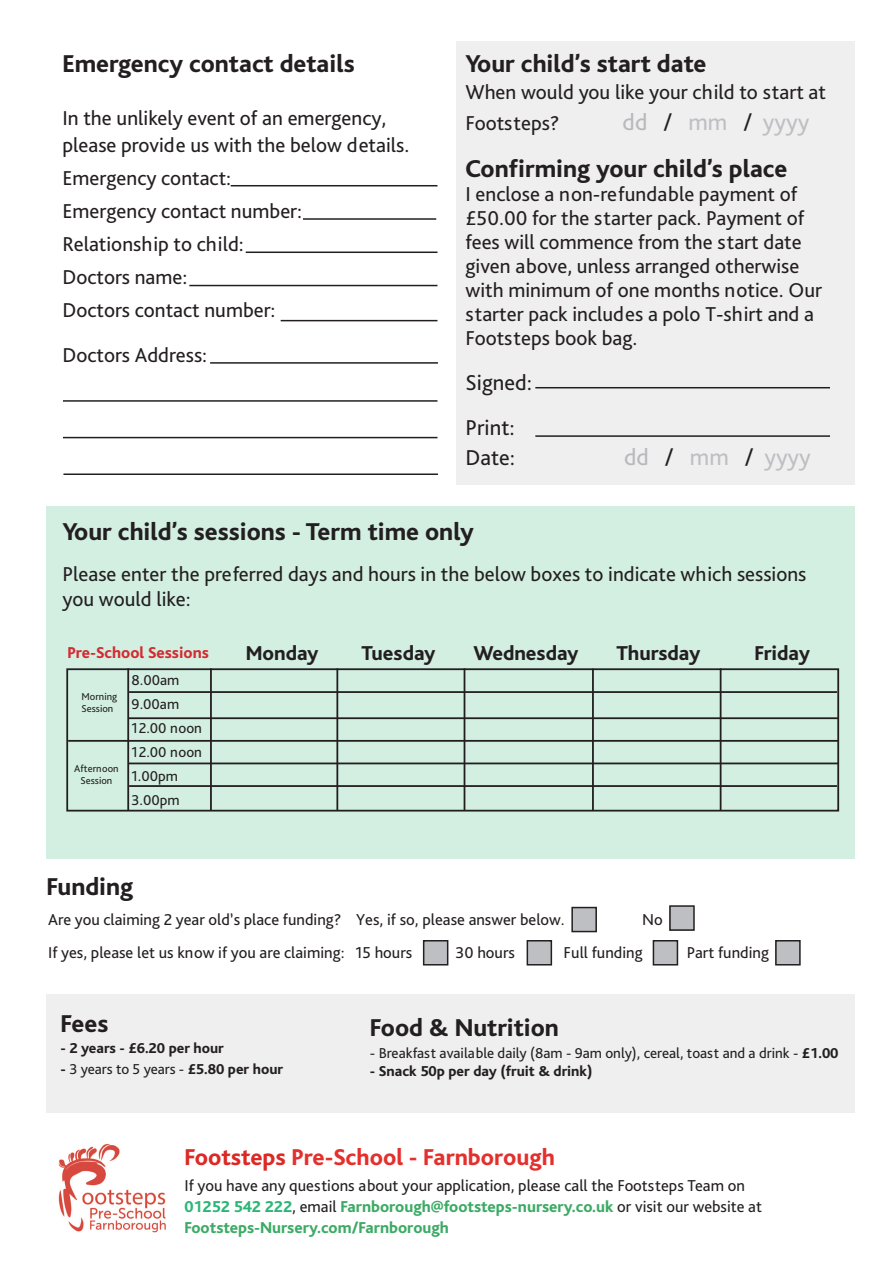
<style>
.page{position:relative;width:893px;height:1263px;background:#fff}
.page>*{position:absolute;margin:0;border:0;box-sizing:border-box;transform-origin:0 0}
.t1{font:800 25.5px "Bliss";color:#231f20}
.t2{font:800 24px "Bliss";color:#e4302d}
.t3{font:24px "Bliss Pro";color:#bebfc2}
.t4{font:22.5px "Bliss Pro";color:#231f20}
.t5{font:21px/24px "Bliss Pro";color:#231f20}
.t6{font:800 21px "Bliss";color:#231f20}
.t7{font:16.5px "Bliss Pro";color:#231f20}
.t8{font:800 16.5px "Bliss";color:#3caa65}
.t9{font:800 16.5px "Bliss";color:#d42b30}
.t10{font:15px "Bliss Pro";color:#231f20}
.t11{font:800 15px "Bliss";color:#231f20}
.t12{font:10.5px "Bliss Pro";color:#231f20}
.s1{color:#b8b9bc}
.s2{color:#231f20}
.s3{font-family:"Bliss";font-weight:800}
.s4{color:#dc2925}
.s5{color:#2cb676}
.s6{font-family:"Bliss Pro";font-weight:400;color:#231f20}
</style>
<div class="page">
<div style="left:46px;top:994px;width:809px;height:118px;background:#efeff0"></div>
<div style="left:46px;top:507px;width:809px;height:352px;background:#d3efe2"></div>
<div style="left:456px;top:41px;width:399px;height:444px;background:#efeff0"></div>
<div style="left:66px;top:668px;width:773px;height:143px;border:2px solid #231f20"></div>
<hr style="left:129px;top:691px;width:708px;height:2px;background:#231f20">
<hr style="left:246px;top:251px;width:191px;height:2px;background:#231f20">
<hr style="left:281px;top:320px;width:156px;height:1px;background:#231f20">
<hr style="left:210px;top:362px;width:228px;height:2px;background:#231f20">
<hr style="left:63px;top:400px;width:374px;height:2px;background:#231f20">
<hr style="left:63px;top:437px;width:374px;height:1px;background:#231f20">
<hr style="left:535px;top:387px;width:295px;height:1px;background:#231f20">
<hr style="left:231px;top:185px;width:206px;height:1px;background:#231f20">
<hr style="left:303px;top:218px;width:133px;height:2px;background:#231f20">
<hr style="left:189px;top:285px;width:248px;height:1px;background:#231f20">
<img style="left:58px;top:1144px;width:108px;height:89px">
<hr style="left:535px;top:435px;width:295px;height:2px;background:#231f20">
<hr style="left:63px;top:473px;width:375px;height:2px;background:#231f20">
<hr style="left:128px;top:717px;width:710px;height:2px;background:#231f20">
<hr style="left:68px;top:740px;width:770px;height:2px;background:#231f20">
<hr style="left:128px;top:762px;width:710px;height:2px;background:#231f20">
<hr style="left:127px;top:668px;width:2px;height:143px;background:#231f20">
<hr style="left:210px;top:668px;width:2px;height:143px;background:#231f20">
<hr style="left:129px;top:785px;width:708px;height:2px;background:#231f20">
<hr style="left:336px;top:668px;width:2px;height:143px;background:#231f20">
<hr style="left:464px;top:668px;width:1px;height:143px;background:#231f20">
<hr style="left:592px;top:668px;width:2px;height:143px;background:#231f20">
<hr style="left:720px;top:668px;width:1px;height:143px;background:#231f20">
<div style="left:572px;top:907px;width:24px;height:24px;background:#bebfc2"></div>
<div style="left:571px;top:907px;width:26px;height:25px;border:2px solid #231f20"></div>
<div style="left:670px;top:906px;width:24px;height:24px;background:#bebfc2"></div>
<div style="left:669px;top:905px;width:26px;height:26px;border:2px solid #231f20"></div>
<div style="left:424px;top:941px;width:24px;height:24px;background:#bebfc2"></div>
<div style="left:423px;top:940px;width:25px;height:25px;border:2px solid #231f20"></div>
<div style="left:527px;top:941px;width:24px;height:24px;background:#bebfc2"></div>
<div style="left:527px;top:940px;width:25px;height:25px;border:2px solid #231f20"></div>
<div style="left:653px;top:941px;width:24px;height:24px;background:#bebfc2"></div>
<div style="left:653px;top:940px;width:25px;height:25px;border:2px solid #231f20"></div>
<div style="left:776px;top:941px;width:24px;height:24px;background:#bebfc2"></div>
<div style="left:775px;top:940px;width:26px;height:25px;border:2px solid #231f20"></div>
<p class="t1" style="left:63px;top:51px;width:294px">Emergency contact details</p>
<p class="t5" style="left:63px;top:104px;width:348px;line-height:27px">In the unlikely event of an emergency, please provide us with the below details.</p>
<p class="t5" style="left:63px;top:165px;width:170px">Emergency contact:</p>
<p class="t5" style="left:63px;top:198px;width:241px">Emergency contact number:</p>
<p class="t5" style="left:63px;top:231px;width:183px">Relationship to child:</p>
<p class="t5" style="left:63px;top:260px;width:214px;line-height:33px">Doctors name:<br>Doctors contact number:</p>
<p class="t5" style="left:63px;top:342px;width:146px">Doctors Address:</p>
<p class="t1" style="left:465px;top:50px;width:242px">Your child’s start date</p>
<p class="t5" style="left:465px;top:76px;width:362px;line-height:30.6px">When would you like your child to start at<br>Footsteps?</p>
<p class="t3" style="left:623px;top:107px;width:188px"><span class="s1">dd</span> <span class="s2">/</span> mm <span class="s2">/</span> yyyy</p>
<p class="t1" style="left:465px;top:155px;width:323px">Confirming your child’s place</p>
<p class="t5" style="left:465px;top:181px;width:358px">I enclose a non-refundable payment of £50.00 for the starter pack. Payment of fees will commence from the start date given above, unless arranged otherwise with minimum of one months notice. Our starter pack includes a polo T-shirt and a Footsteps book bag.</p>
<p class="t4" style="left:465px;top:368px;width:68px">Signed:</p>
<p class="t4" style="left:465px;top:413px;width:51px">Print:</p>
<p class="t4" style="left:465px;top:444px;width:51px">Date:</p>
<p class="t3" style="left:624px;top:442px;width:188px"><span class="s1">dd</span> <span class="s2">/</span> mm <span class="s2">/</span> yyyy</p>
<p class="t1" style="left:63px;top:519px;width:413px">Your child’s sessions - Term time only</p>
<p class="t5" style="left:62px;top:561px;width:746px;line-height:25.2px">Please enter the preferred days and hours in the below boxes to indicate which sessions you would like:</p>
<p class="t6" style="left:246px;top:642px;width:74px">Monday</p>
<p class="t6" style="left:362px;top:642px;width:75px">Tuesday</p>
<p class="t6" style="left:473px;top:642px;width:107px">Wednesday</p>
<p class="t6" style="left:617px;top:642px;width:85px">Thursday</p>
<p class="t6" style="left:754px;top:642px;width:57px">Friday</p>
<p class="t9" style="left:67px;top:644px;width:143px">Pre-School Sessions</p>
<p class="t12" style="left:82px;top:690px;width:37px">Morning</p>
<p class="t12" style="left:82px;top:702px;width:33px">Session</p>
<p class="t12" style="left:74px;top:762px;width:46px">Afternoon</p>
<p class="t12" style="left:81px;top:774px;width:33px">Session</p>
<p class="t10" style="left:132px;top:671px;width:49px">8.00am</p>
<p class="t10" style="left:132px;top:695px;width:49px">9.00am</p>
<p class="t10" style="left:132px;top:719px;width:72px">12.00 noon</p>
<p class="t10" style="left:132px;top:743px;width:72px">12.00 noon</p>
<p class="t10" style="left:132px;top:767px;width:48px">1.00pm</p>
<p class="t10" style="left:132px;top:791px;width:50px">3.00pm</p>
<p class="t1" style="left:46px;top:873px;width:88px">Funding</p>
<p class="t7" style="left:48px;top:909px;width:518px">Are you claiming 2 year old’s place funding? Yes, if so, please answer below.</p>
<p class="t7" style="left:642px;top:909px;width:22px">No</p>
<p class="t7" style="left:48px;top:942px;width:365px">If yes, please let us know if you are claiming: 15 hours</p>
<p class="t7" style="left:456px;top:942px;width:61px">30 hours</p>
<p class="t7" style="left:564px;top:942px;width:81px">Full funding</p>
<p class="t7" style="left:687px;top:942px;width:84px">Part funding</p>
<p class="t1" style="left:60px;top:1011px;width:50px">Fees</p>
<p class="t11" style="left:60px;top:1041px;width:165px">- 2 years - £6.20 per hour</p>
<p class="t10" style="left:60px;top:1060px;width:224px"><span class="s3">-</span> 3 years to 5 years - <span class="s3">£5.80 per hour</span></p>
<p class="t1" style="left:370px;top:1014px;width:191px">Food &amp; Nutrition</p>
<p class="t10" style="left:370px;top:1044px;width:470px">- Breakfast available daily (8am - 9am only), cereal, toast and a drink - <span class="s3">£1.00</span></p>
<p class="t11" style="left:370px;top:1063px;width:224px">- Snack 50p per day (fruit &amp; drink)</p>
<p class="t2" style="left:184px;top:1145px;width:372px"><span class="s4">Footsteps</span> Pre-School - Farnborough</p>
<p class="t7" style="left:184px;top:1175px;width:562px">If you have any questions about your application, please call the Footsteps Team on</p>
<p class="t8" style="left:184px;top:1198px;width:579px"><span class="s5">01252 542 222</span><span class="s6">, email</span> Farnborough@footsteps-nursery.co.uk <span class="s6">or visit our website at</span></p>
<p class="t8" style="left:184px;top:1219px;width:266px">Footsteps-Nursery.com/Farnborough</p>
</div>
